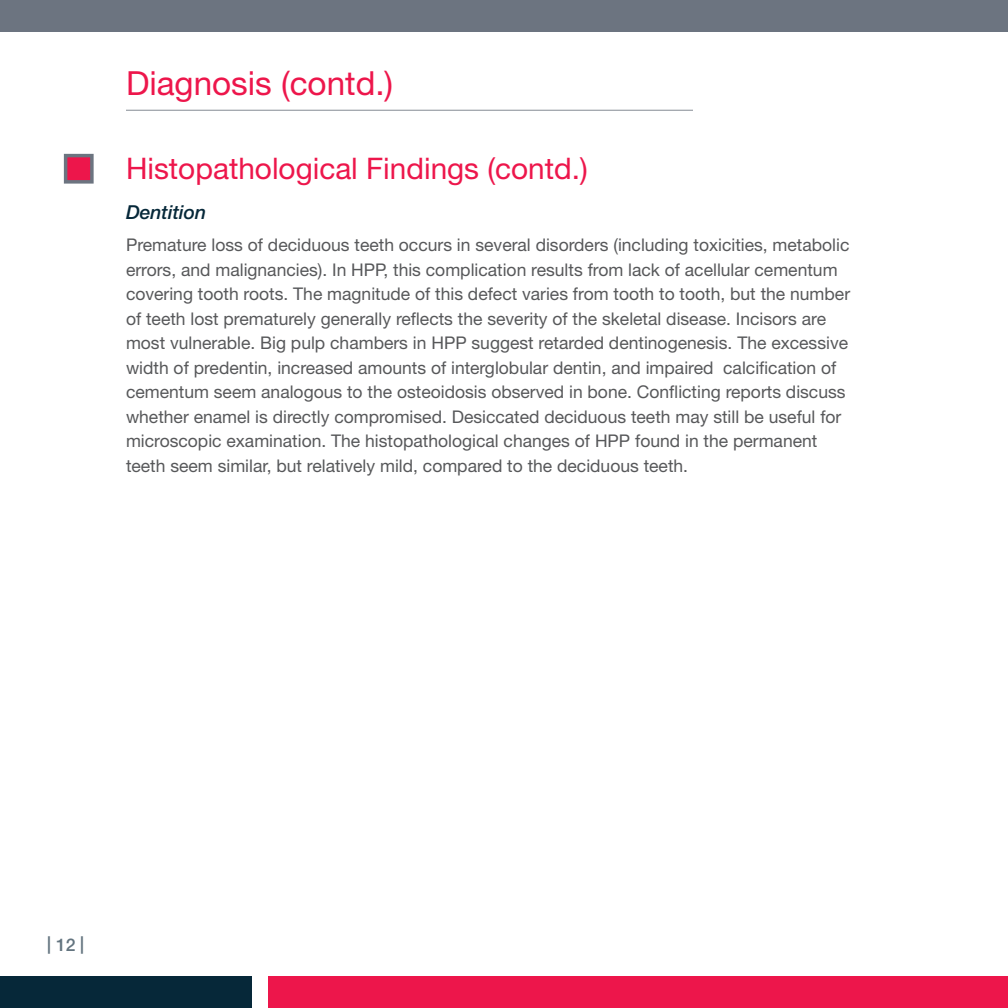
<style>
.page{position:relative;width:1008px;height:1008px;background:#fff}
.page>*{position:absolute;margin:0;border:0;box-sizing:border-box;transform-origin:0 0}
.t1{font:33.25px "Helvetica Neue LT Std";color:#ed164b}
.t2{font:29.75px "Helvetica Neue LT Std";color:#ed164b}
.t3{font:italic 500 19.25px "Helvetica Neue LT Std";color:#062839}
.t4{font:17.5px/24.5px "Helvetica Neue LT Std";color:#57585a}
.t5{font:500 17.5px "Helvetica Neue LT Std";color:#63747f}
</style>
<div class="page">
<div style="left:0;top:0;width:1008px;height:32px;background:#6c7480"></div>
<div style="left:268px;top:976px;width:740px;height:32px;background:#ed164b"></div>
<div style="left:0;top:976px;width:252px;height:32px;background:#062839"></div>
<div style="left:64px;top:154px;width:30px;height:30px;background:#ed164b;border:4px solid #6c7480"></div>
<hr style="left:126px;top:110px;width:567px;height:1px;background:#8f959d">
<h1 class="t1" style="left:126px;top:63px;width:269px">Diagnosis (contd.)</h1>
<h2 class="t2" style="left:126px;top:150px;width:463px">Histopathological Findings (contd.)</h2>
<p class="t3" style="left:126px;top:201px;width:82px">Dentition</p>
<p class="t4" style="left:126px;top:233px;width:726px">Premature loss of deciduous teeth occurs in several disorders (including toxicities, metabolic errors, and malignancies). In HPP, this complication results from lack of acellular cementum covering tooth roots. The magnitude of this defect varies from tooth to tooth, but the number of teeth lost prematurely generally reflects the severity of the skeletal disease. Incisors are most vulnerable. Big pulp chambers in HPP suggest retarded dentinogenesis. The excessive width of predentin, increased amounts of interglobular dentin, and impaired calcification of cementum seem analogous to the osteoidosis observed in bone. Conflicting reports discuss whether enamel is directly compromised. Desiccated deciduous teeth may still be useful for microscopic examination. The histopathological changes of HPP found in the permanent teeth seem similar, but relatively mild, compared to the deciduous teeth.</p>
<p class="t5" style="left:47px;top:934px;width:38px">| 12 |</p>
</div>
